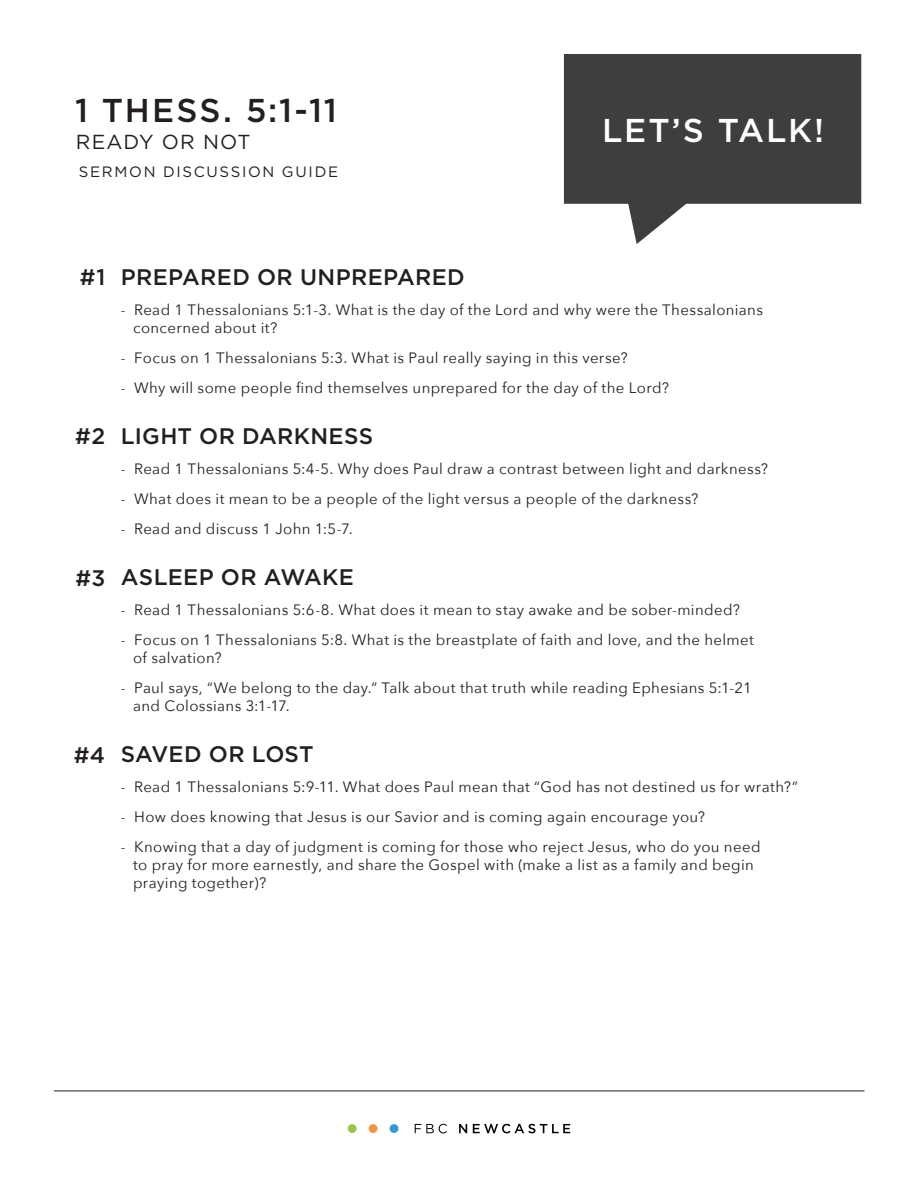
<style>
.page{position:relative;width:918px;height:1188px;background:#fff}
.page>*{position:absolute;margin:0;border:0;box-sizing:border-box;transform-origin:0 0}
.t1{font:500 33px "Gotham";letter-spacing:.06em;color:#231f20}
.t2{font:500 33px "Gotham";letter-spacing:.05em;color:#fff}
.t3{font:500 22.5px "Gotham";letter-spacing:.015em;color:#231f20}
.t4{font:20.25px "Gotham";letter-spacing:.055em;color:#231f20}
.t5{font:15px "Avenir Next";letter-spacing:.025em;color:#231f20}
.t6{font:15px "Gotham";letter-spacing:.115em;color:#231f20}
</style>
<div class="page">
<svg style="left:564px;top:54px;width:297px;height:190px;fill:#3e3e3f"></svg>
<div style="left:348px;top:1124px;width:9px;height:9px;background:#9cc447;border-radius:50%"></div>
<div style="left:369px;top:1124px;width:9px;height:9px;background:#f59440;border-radius:50%"></div>
<div style="left:390px;top:1124px;width:8px;height:9px;background:#3399d4;border-radius:50%"></div>
<svg style="left:415px;top:1124px;width:32px;height:9px"></svg>
<svg style="left:459px;top:1124px;width:8px;height:9px"></svg>
<svg style="left:473px;top:1124px;width:97px;height:9px"></svg>
<hr style="left:54px;top:1091px;width:810px;height:1px;background:#231f20">
<p class="t1" style="left:75px;top:89px;width:263px">1 THESS. 5:1-11</p>
<p class="t4" style="left:76px;top:129px;width:176px">READY OR NOT</p>
<p class="t6" style="left:79px;top:162px;width:261px">SERMON DISCUSSION GUIDE</p>
<p class="t2" style="left:602px;top:109px;width:224px">LET’S TALK!</p>
<p class="t3" style="left:80px;top:263px;width:27px">#1</p>
<p class="t3" style="left:75px;top:421px;width:32px">#2</p>
<p class="t3" style="left:76px;top:563px;width:31px">#3</p>
<p class="t3" style="left:74px;top:740px;width:33px">#4</p>
<p class="t3" style="left:121px;top:263px;width:345px">PREPARED OR UNPREPARED</p>
<p class="t5" style="left:121px;top:297px;width:644px">- Read 1 Thessalonians 5:1-3. What is the day of the Lord and why were the Thessalonians</p>
<p class="t5" style="left:133px;top:315px;width:146px">concerned about it?</p>
<p class="t5" style="left:121px;top:345px;width:508px">- Focus on 1 Thessalonians 5:3. What is Paul really saying in this verse?</p>
<p class="t5" style="left:121px;top:375px;width:550px">- Why will some people find themselves unprepared for the day of the Lord?</p>
<p class="t3" style="left:121px;top:422px;width:254px">LIGHT OR DARKNESS</p>
<p class="t5" style="left:121px;top:456px;width:649px">- Read 1 Thessalonians 5:4-5. Why does Paul draw a contrast between light and darkness?</p>
<p class="t5" style="left:121px;top:486px;width:579px">- What does it mean to be a people of the light versus a people of the darkness?</p>
<p class="t5" style="left:121px;top:516px;width:233px">- Read and discuss 1 John 1:5-7.</p>
<p class="t3" style="left:121px;top:563px;width:235px">ASLEEP OR AWAKE</p>
<p class="t5" style="left:121px;top:597px;width:621px">- Read 1 Thessalonians 5:6-8. What does it mean to stay awake and be sober-minded?</p>
<p class="t5" style="left:121px;top:627px;width:635px">- Focus on 1 Thessalonians 5:8. What is the breastplate of faith and love, and the helmet</p>
<p class="t5" style="left:133px;top:645px;width:90px">of salvation?</p>
<p class="t5" style="left:121px;top:675px;width:632px">- Paul says, “We belong to the day.” Talk about that truth while reading Ephesians 5:1-21</p>
<p class="t5" style="left:133px;top:693px;width:158px">and Colossians 3:1-17.</p>
<p class="t3" style="left:121px;top:740px;width:194px">SAVED OR LOST</p>
<p class="t5" style="left:121px;top:774px;width:678px">- Read 1 Thessalonians 5:9-11. What does Paul mean that “God has not destined us for wrath?”</p>
<p class="t5" style="left:121px;top:804px;width:586px">- How does knowing that Jesus is our Savior and is coming again encourage you?</p>
<p class="t5" style="left:121px;top:834px;width:641px">- Knowing that a day of judgment is coming for those who reject Jesus, who do you need</p>
<p class="t5" style="left:133px;top:852px;width:622px">to pray for more earnestly, and share the Gospel with (make a list as a family and begin</p>
<p class="t5" style="left:133px;top:870px;width:135px">praying together)?</p>
</div>
